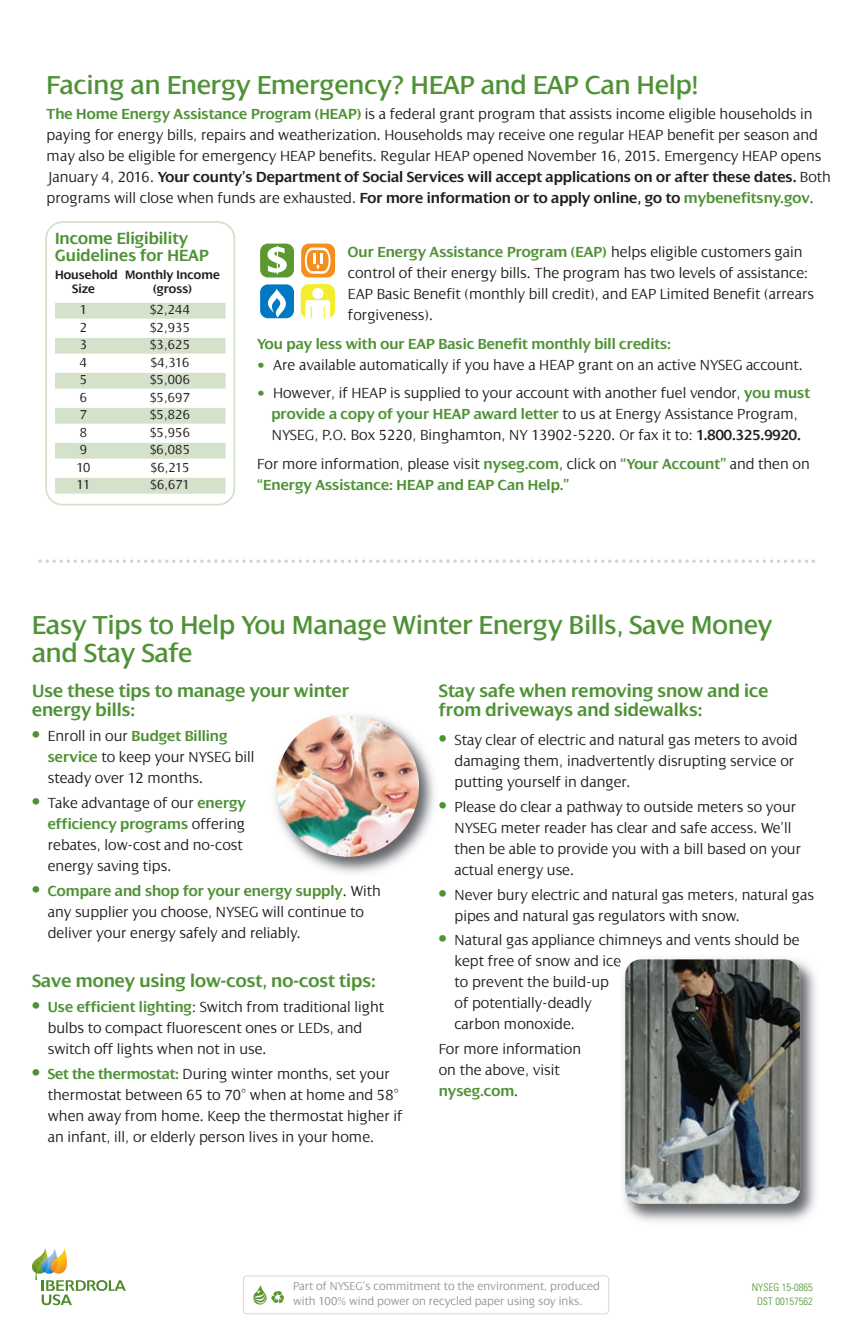
<style>
.page{position:relative;width:851px;height:1338px;background:#fff}
.page>*{position:absolute;margin:0;border:0;box-sizing:border-box;transform-origin:0 0}
.t1{font:28px/28px "Dialog";color:#4f9236}
.t2{font:600 19.25px/19.2px "Dialog";color:#4f9236}
.t3{font:600 17.5px/17.5px "Dialog";color:#4f9236}
.t4{font:300 15.75px/21px "Dialog";color:#231f20}
.t5{font:600 15.75px/21px "Dialog";color:#4f9236}
.t6{font:300 14px "Dialog";color:#231f20}
.t7{font:600 13.12px/14px "Dialog";color:#231f20}
.t8{font:300 12.25px/14.2px "Dialog";color:#939598}
.t9{font:300 condensed 10.5px/14px "Univers";color:#4f9236;text-align:center}
.s1{font-weight:600;color:#4f9236}
.s2{font-weight:600}
.s3{font-weight:300;color:#231f20}
.s4{font-family:"Univers";font-weight:700;font-stretch:condensed;font-size:18.38px;color:#4f9236}
</style>
<div class="page">
<div style="left:243px;top:1275px;width:366px;height:39px;border:2px solid #d1d2d4;border-radius:4px"></div>
<svg style="left:253px;top:1285px;width:31px;height:19px"></svg>
<svg style="left:32px;top:1248px;width:94px;height:57px"></svg>
<svg style="left:38px;top:559px;width:777px;height:4px"></svg>
<svg style="left:45px;top:221px;width:190px;height:285px"></svg>
<div style="left:55px;top:303px;width:170px;height:16px;background:#d4e1cb"></div>
<div style="left:55px;top:338px;width:170px;height:16px;background:#d4e1cb"></div>
<div style="left:55px;top:373px;width:170px;height:16px;background:#d4e1cb"></div>
<div style="left:55px;top:408px;width:170px;height:16px;background:#d4e1cb"></div>
<div style="left:55px;top:443px;width:170px;height:16px;background:#d4e1cb"></div>
<div style="left:55px;top:478px;width:170px;height:16px;background:#d4e1cb"></div>
<svg style="left:260px;top:243px;width:76px;height:76px"></svg>
<div style="left:312px;top:288px;width:11px;height:11px;background:#fff;border-radius:50%"></div>
<img style="left:275px;top:707px;width:167px;height:166px">
<svg style="left:439px;top:706px;width:3px;height:12px"></svg>
<svg style="left:439px;top:735px;width:3px;height:7px"></svg>
<svg style="left:439px;top:802px;width:3px;height:6px"></svg>
<img style="left:276px;top:717px;width:143px;height:140px">
<img style="left:617px;top:958px;width:199px;height:264px">
<img style="left:625px;top:959px;width:175px;height:244px;border-radius:16px">
<h1 class="t1" style="left:47px;top:70px;width:653px">Facing an Energy Emergency? HEAP and EAP Can Help!</h1>
<p class="t4" style="left:47px;top:103px;width:785px"><span class="s1">The Home Energy Assistance Program (HEAP)</span> is a federal grant program that assists income eligible households in paying for energy bills, repairs and weatherization. Households may receive one regular HEAP benefit per season and may also be eligible for emergency HEAP benefits. Regular HEAP opened November 16, 2015. Emergency HEAP opens January 4, 2016. <span class="s2">Your county’s Department of Social Services will accept applications on or after these dates.</span> Both programs will close when funds are exhausted. <span class="s2">For more information or to apply online, go to</span> <span class="s1">mybenefitsny.gov</span>.</p>
<p class="t4" style="left:348px;top:241px;width:467px"><span class="s1">Our Energy Assistance Program (EAP)</span> helps eligible customers gain control of their energy bills. The program has two levels of assistance:<br>EAP Basic Benefit (monthly bill credit), and EAP Limited Benefit (arrears forgiveness).</p>
<p class="t5" style="left:257px;top:333px;width:415px">You pay less with our EAP Basic Benefit monthly bill credits:</p>
<p class="t4" style="left:257px;top:354px;width:547px"><span class="s1">•</span> Are available automatically if you have a HEAP grant on an active NYSEG account.</p>
<p class="t4" style="left:257px;top:382px;width:554px;text-align:center"><span class="s1">•</span> However, if HEAP is supplied to your account with another fuel vendor, <span class="s1">you must provide a copy of your HEAP award letter</span> to us at Energy Assistance Program,<br>NYSEG, P.O. Box 5220, Binghamton, NY 13902-5220. Or fax it to: <span class="s2">1.800.325.9920.</span></p>
<p class="t5" style="left:257px;top:453px;width:554px"><span class="s3">For more information, please visit</span> nyseg.com<span class="s3">, click on</span> “Your Account” <span class="s3">and then on </span>“Energy Assistance: HEAP and EAP Can Help.”</p>
<p class="t3" style="left:55px;top:229px;width:155px">Income Eligibility<br>Guidelines for HEAP</p>
<p class="t7" style="left:72px;top:267px;width:149px;text-indent:-17px">Household Monthly Income<br>Size</p>
<p class="t7" style="left:153px;top:281px;width:40px">(gross)</p>
<p class="t6" style="left:80px;top:301px;width:9px">1</p>
<p class="t6" style="left:150px;top:301px;width:42px">$2,244</p>
<p class="t6" style="left:80px;top:319px;width:9px">2</p>
<p class="t6" style="left:150px;top:319px;width:42px">$2,935</p>
<p class="t6" style="left:80px;top:336px;width:9px">3</p>
<p class="t6" style="left:150px;top:336px;width:42px">$3,625</p>
<p class="t6" style="left:80px;top:354px;width:9px">4</p>
<p class="t6" style="left:151px;top:354px;width:40px">$4,316</p>
<p class="t6" style="left:80px;top:371px;width:9px">5</p>
<p class="t6" style="left:150px;top:371px;width:42px">$5,006</p>
<p class="t6" style="left:80px;top:389px;width:9px">6</p>
<p class="t6" style="left:150px;top:389px;width:42px">$5,697</p>
<p class="t6" style="left:80px;top:406px;width:9px">7</p>
<p class="t6" style="left:150px;top:406px;width:42px">$5,826</p>
<p class="t6" style="left:80px;top:424px;width:9px">8</p>
<p class="t6" style="left:150px;top:424px;width:42px">$5,956</p>
<p class="t6" style="left:80px;top:441px;width:9px">9</p>
<p class="t6" style="left:150px;top:441px;width:42px">$6,085</p>
<p class="t6" style="left:76px;top:459px;width:16px">10</p>
<p class="t6" style="left:151px;top:459px;width:40px">$6,215</p>
<p class="t6" style="left:76px;top:476px;width:16px">11</p>
<p class="t6" style="left:151px;top:476px;width:41px">$6,671</p>
<h1 class="t1" style="left:32px;top:610px;width:742px">Easy Tips to Help You Manage Winter Energy Bills, Save Money and Stay Safe</h1>
<p class="t2" style="left:32px;top:681px;width:319px">Use these tips to manage your winter energy bills:</p>
<p class="t4" style="left:48px;top:725px;width:208px;text-indent:-16px"><span class="s4">•</span> Enroll in our <span class="s1">Budget Billing service</span> to keep your NYSEG bill steady over 12 months.</p>
<p class="t4" style="left:48px;top:792px;width:200px;text-indent:-16px"><span class="s4">•</span> Take advantage of our <span class="s1">energy efficiency programs</span> offering rebates, low-cost and no-cost energy saving tips.</p>
<p class="t4" style="left:48px;top:880px;width:334px;text-indent:-16px"><span class="s4">•</span> <span class="s1">Compare and shop for your energy supply</span>. With any supplier you choose, NYSEG will continue to deliver your energy safely and reliably.</p>
<p class="t2" style="left:32px;top:971px;width:345px">Save money using low-cost, no-cost tips:</p>
<p class="t4" style="left:48px;top:996px;width:338px;text-indent:-16px"><span class="s4">•</span> <span class="s1">Use efficient lighting</span>: Switch from traditional light bulbs to compact fluorescent ones or LEDs, and switch off lights when not in use.</p>
<p class="t4" style="left:48px;top:1063px;width:356px;text-indent:-16px"><span class="s4">•</span> <span class="s1">Set the thermostat:</span> During winter months, set your thermostat between 65 to 70° when at home and 58° when away from home. Keep the thermostat higher if an infant, ill, or elderly person lives in your home.</p>
<p class="t2" style="left:439px;top:681px;width:331px">Stay safe when removing snow and ice from driveways and sidewalks:</p>
<p class="t4" style="left:454px;top:729px;width:344px;text-indent:-16px"><span class="s4">•</span> Stay clear of electric and natural gas meters to avoid damaging them, inadvertently disrupting service or putting yourself in danger.</p>
<p class="t4" style="left:454px;top:796px;width:348px;text-indent:-16px"><span class="s4">•</span> Please do clear a pathway to outside meters so your NYSEG meter reader has clear and safe access. We’ll then be able to provide you with a bill based on your actual energy use.</p>
<p class="t4" style="left:454px;top:884px;width:361px;text-indent:-16px"><span class="s4">•</span> Never bury electric and natural gas meters, natural gas pipes and natural gas regulators with snow.</p>
<p class="t4" style="left:454px;top:929px;width:346px;text-indent:-16px"><span class="s4">•</span> Natural gas appliance chimneys and vents should be kept free of snow and ice<br>to prevent the build-up<br>of potentially-deadly<br>carbon monoxide.</p>
<p class="t4" style="left:439px;top:1038px;width:144px">For more information on the above, visit <span class="s1">nyseg.com</span>.</p>
<p class="t8" style="left:293px;top:1279px;width:308px">Part of NYSEG’s commitment to the environment, produced with 100% wind power on recycled paper using soy inks.</p>
<p class="t9" style="left:751px;top:1281px;width:62px">NYSEG 15-0865<br>DST 00157562</p>
</div>
